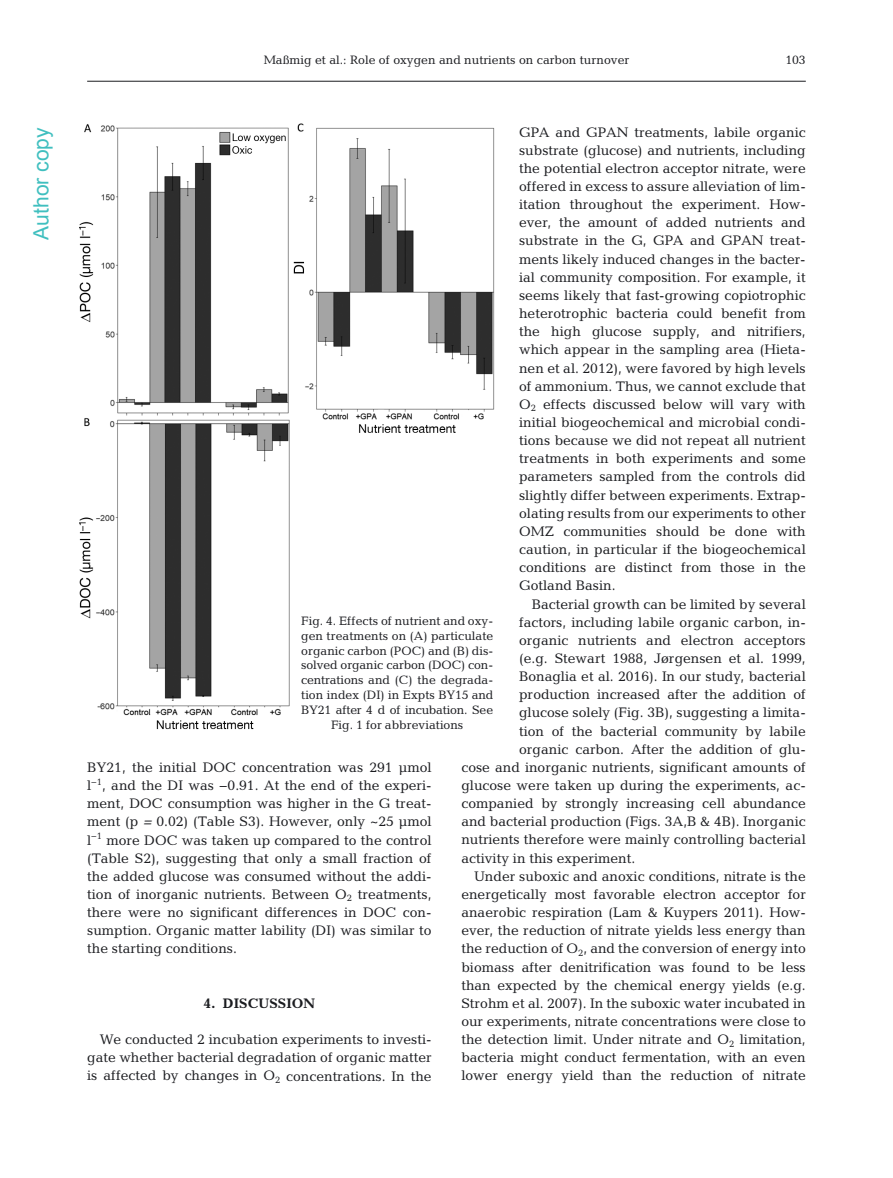
<style>
.page{position:relative;width:893px;height:1178px;background:#fff}
.page>*{position:absolute;margin:0;border:0;box-sizing:border-box;transform-origin:0 0}
.t1{font:21px "Arial";color:#40bfbf}
.t2{font:13.95px/18.1px "Candida";color:#1b1c20;text-align:justify}
.t3{font:700 13.95px "Candida";color:#1b1c20}
.t4{font:12.3px/14.7px "Candida";color:#1b1c20;text-align:center}
.s1{font-family:"Oblique Straight Plain"}
</style>
<div class="page">
<hr style="left:87px;top:81px;width:719px;height:1px;background:#1b1c20">
<img style="left:80px;top:124px;width:415px;height:606px">
<h1 class="t1" style="left:27px;top:240px;width:114px;rotate:-90deg">Author copy</h1>
<p class="t4" style="left:264px;top:53px;width:367px">Maßmig et al.: Role of oxygen and nutrients on carbon turnover</p>
<p class="t4" style="left:785px;top:53px;width:22px">103</p>
<p class="t2" style="left:519px;top:124px;width:288px">GPA and GPAN treatments, labile organic substrate (glucose) and nutrients, including the potential electron acceptor nitrate, were offered in excess to assure alleviation of lim&shy;itation throughout the experiment. How&shy;ever, the amount of added nutrients and substrate in the G, GPA and GPAN treat&shy;ments likely induced changes in the bacter&shy;ial community composition. For example, it seems likely that fast-growing copiotrophic heterotrophic bacteria could benefit from the high glucose supply, and nitrifiers, which appear in the sampling area (Hieta&shy;nen et al. 2012), were favored by high levels of ammonium. Thus, we cannot exclude that O<sub>2</sub> effects discussed below will vary with initial biogeochemical and microbial condi&shy;tions because we did not repeat all nutrient treatments in both experiments and some parameters sampled from the controls did slightly differ between experiments. Extrap&shy;olating results from our experiments to other OMZ communities should be done with caution, in particular if the biogeochemical conditions are distinct from those in the Gotland Basin.</p>
<p class="t2" style="left:532px;top:596px;width:275px">Bacterial growth can be limited by several</p>
<p class="t2" style="left:519px;top:614px;width:288px">factors, including labile organic carbon, in -</p>
<p class="t2" style="left:519px;top:632px;width:288px">organic nutrients and electron acceptors</p>
<p class="t2" style="left:519px;top:650px;width:288px">(e.g. Stewart 1988, Jørgensen et al. 1999,</p>
<p class="t2" style="left:519px;top:669px;width:288px">Bonaglia et al. 2016). In our study, bacterial</p>
<p class="t2" style="left:519px;top:687px;width:288px">production increased after the addition of</p>
<p class="t2" style="left:519px;top:705px;width:288px">glucose solely (Fig. 3B), suggesting a limita-</p>
<p class="t2" style="left:519px;top:723px;width:288px">tion of the bacterial community by labile</p>
<p class="t2" style="left:519px;top:741px;width:288px">organic carbon. After the addition of glu-</p>
<p class="t2" style="left:461px;top:759px;width:346px">cose and inorganic nutrients, significant amounts of</p>
<p class="t2" style="left:461px;top:778px;width:346px">glucose were taken up during the experiments, ac -</p>
<p class="t2" style="left:461px;top:796px;width:346px">companied by strongly increasing cell abundance</p>
<p class="t2" style="left:461px;top:814px;width:346px">and bacterial production (Figs. 3A,B &amp; 4B). Inorganic</p>
<p class="t2" style="left:461px;top:832px;width:346px">nutrients therefore were mainly controlling bacterial</p>
<p class="t2" style="left:461px;top:850px;width:175px">activity in this experiment.</p>
<p class="t2" style="left:474px;top:868px;width:333px">Under suboxic and anoxic conditions, nitrate is the</p>
<p class="t2" style="left:461px;top:886px;width:346px">energetically most favorable electron acceptor for</p>
<p class="t2" style="left:461px;top:905px;width:346px">anaerobic respiration (Lam &amp; Kuypers 2011). How-</p>
<p class="t2" style="left:461px;top:923px;width:346px">ever, the reduction of nitrate yields less energy than</p>
<p class="t2" style="left:461px;top:941px;width:346px">the reduction of O<sub>2</sub>, and the conversion of energy into</p>
<p class="t2" style="left:461px;top:959px;width:346px">biomass after denitrification was found to be less</p>
<p class="t2" style="left:461px;top:977px;width:346px">than expected by the chemical energy yields (e.g.</p>
<p class="t2" style="left:461px;top:995px;width:346px">Strohm et al. 2007). In the suboxic water incubated in</p>
<p class="t2" style="left:461px;top:1014px;width:346px">our experiments, nitrate concentrations were close to</p>
<p class="t2" style="left:461px;top:1032px;width:346px">the detection limit. Under nitrate and O<sub>2</sub> limitation,</p>
<p class="t2" style="left:461px;top:1050px;width:346px">bacteria might conduct fermentation, with an even</p>
<p class="t2" style="left:461px;top:1068px;width:346px">lower energy yield than the reduction of nitrate</p>
<p class="t4" style="left:301px;top:615px;width:194px">Fig. 4. Effects of nutrient and oxy&shy;gen treatments on (A) particulate organic carbon (POC) and (B) dis&shy;solved organic carbon (DOC) con - centrations and (C) the degrada&shy;tion index (DI) in Expts BY15 and<br>BY21 after 4 d of incubation. See<br>Fig. 1 for abbreviations</p>
<p class="t2" style="left:87px;top:759px;width:346px">BY21, the initial DOC concentration was 291 µmol l<sup>−1</sup>, and the DI was −0.91. At the end of the experi&shy;ment, DOC consumption was higher in the G treat&shy;ment (p <span class="s1">=</span> 0.02) (Table S3). However, only ~25 µmol l<sup>−1</sup> more DOC was taken up compared to the control (Table S2), suggesting that only a small fraction of the added glucose was consumed without the addi&shy;tion of inorganic nutrients. Between O<sub>2</sub> treatments, there were no significant differences in DOC con&shy;sumption. Organic matter lability (DI) was similar to the starting conditions.</p>
<p class="t3" style="left:204px;top:998px;width:113px">4. DISCUSSION</p>
<p class="t2" style="left:87px;top:1032px;width:346px;text-indent:13px">We conducted 2 incubation experiments to investi&shy;gate whether bacterial degradation of organic matter is affected by changes in O<sub>2</sub> concentrations. In the</p>
</div>
